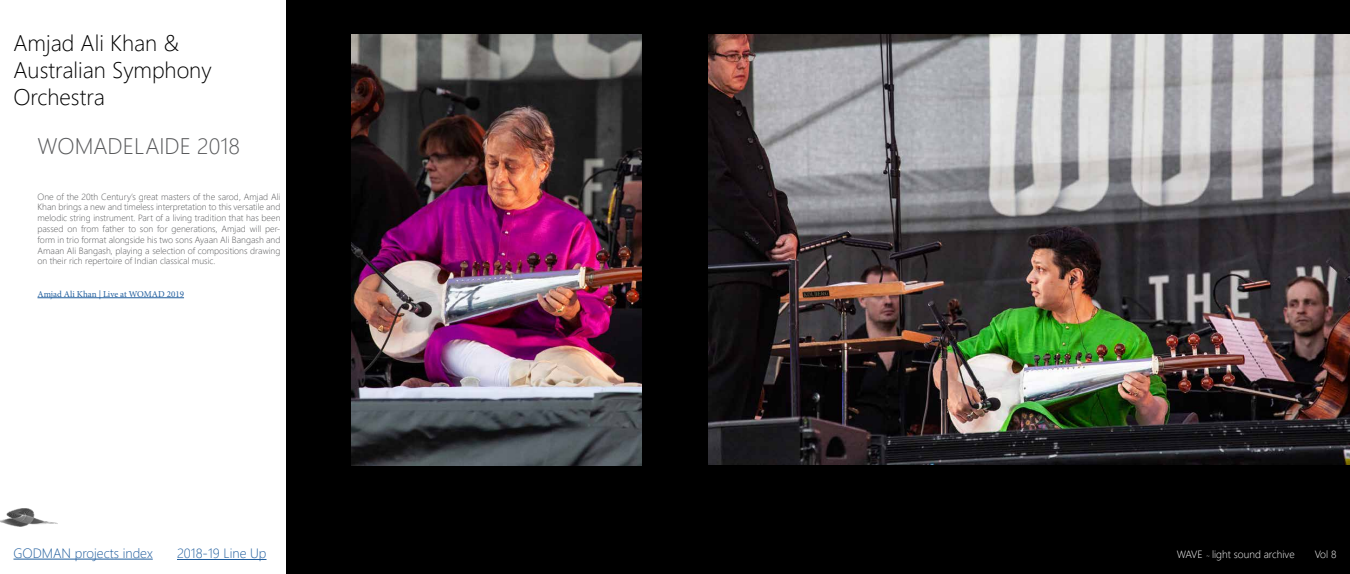
<style>
.page{position:relative;width:1350px;height:574px;background:#fff}
.page>*{position:absolute;margin:0;border:0;box-sizing:border-box;transform-origin:0 0}
.t1{font:300 22.5px/27px "Segoe UI";color:#000}
.t2{font:300 22.5px "Segoe UI";color:#58595b}
.t3{font:300 13.5px "Segoe UI";color:#215e9e}
.t4{font:300 10.5px "Segoe UI";color:#fff}
.t5{font:300 9px/10.8px "Segoe UI";color:#58595b;text-align:justify}
.t6{font:9px "Minion Pro";color:#215e9e}
.s1{font-style:italic;font-size:6.75px}
</style>
<div class="page">
<div style="left:287px;top:0;width:1063px;height:574px;background:#000"></div>
<img style="left:709px;top:35px;width:641px;height:429px">
<hr style="left:38px;top:297px;width:146px;height:1px;background:#215e9e">
<img style="left:0;top:508px;width:57px;height:19px">
<img style="left:352px;top:34px;width:289px;height:432px">
<hr style="left:14px;top:558px;width:139px;height:1px;background:#215e9e">
<hr style="left:177px;top:559px;width:90px;height:1px;background:#215e9e">
<h1 class="t1" style="left:14px;top:27px;width:200px">Amjad Ali Khan &amp;<br>Australian Symphony<br>Orchestra</h1>
<h1 class="t2" style="left:38px;top:124px;width:204px">WOMADELAIDE 2018</h1>
<p class="t5" style="left:38px;top:190px;width:245px">One of the 20th Century’s great masters of the sarod, Amjad Ali Khan brings a new and timeless interpretation to this versatile and melodic string instrument. Part of a living tradition that has been passed on from father to son for generations, Amjad will per&shy;form in trio format alongside his two sons Ayaan Ali Bangash and Amaan Ali Bangash, playing a selection of compositions drawing on their rich repertoire of Indian classical music.</p>
<p class="t6" style="left:38px;top:288px;width:148px">Amjad Ali Khan | Live at WOMAD 2019</p>
<h2 class="t3" style="left:14px;top:540px;width:141px">GODMAN projects index</h2>
<h2 class="t3" style="left:177px;top:541px;width:91px">2018-19 Line Up</h2>
<p class="t4" style="left:1177px;top:544px;width:119px">WAVE <span class="s1">~</span> light sound archive</p>
<p class="t4" style="left:1315px;top:544px;width:23px">Vol 8</p>
</div>
